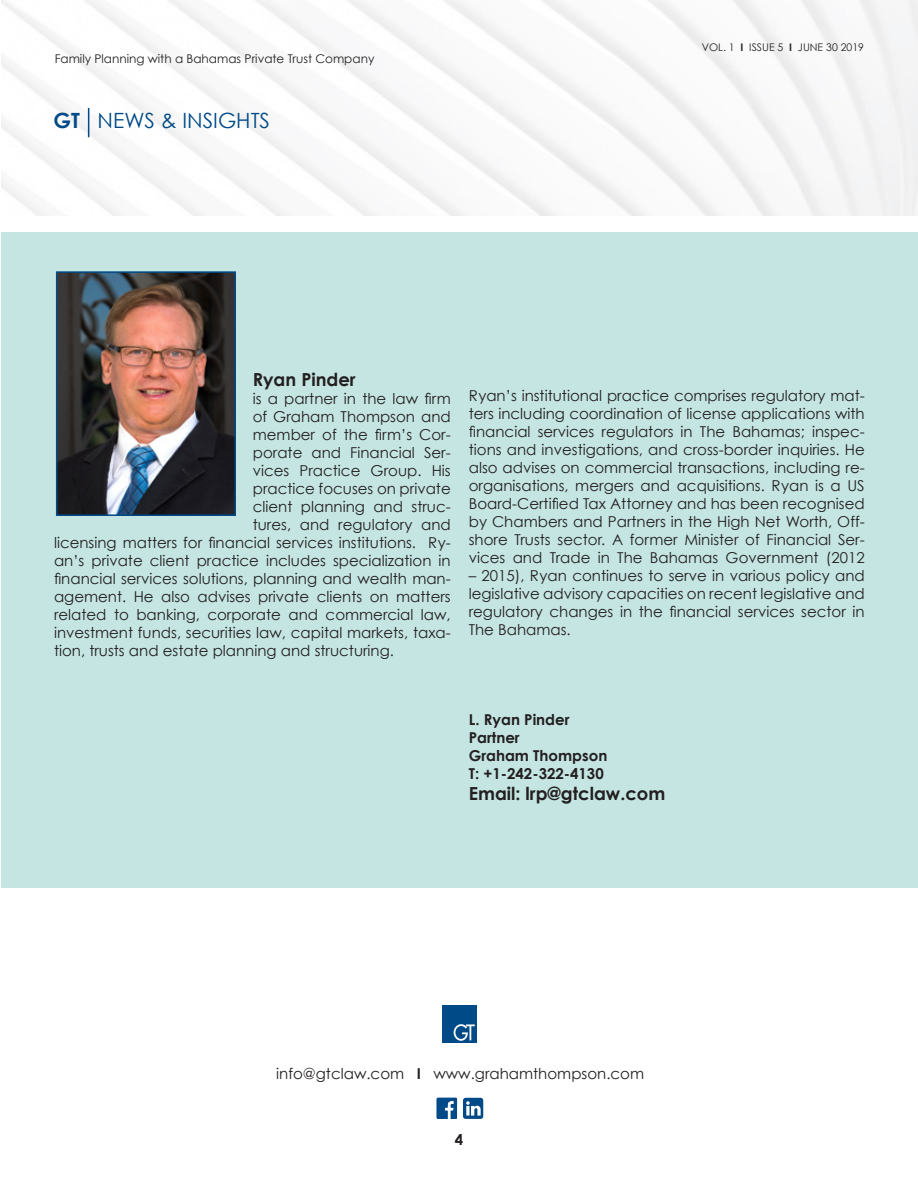
<style>
.page{position:relative;width:918px;height:1188px;background:#fff}
.page>*{position:absolute;margin:0;border:0;box-sizing:border-box;transform-origin:0 0}
.t1{font:21px "Century Gothic";color:#004a87}
.t2{font:700 18px "Century Gothic";color:#231f20}
.t3{font:15px/18px "Century Gothic";color:#231f20;text-align:justify}
.t4{font:700 15px "Century Gothic";color:#231f20}
.t5{font:12px "Century Gothic";color:#231f20}
.t6{font:10.5px "Century Gothic";color:#231f20}
.s1{font-weight:700}
</style>
<div class="page">
<svg style="left:88px;top:108px;width:1px;height:29px"></svg>
<svg style="left:437px;top:1098px;width:20px;height:21px"></svg>
<svg style="left:463px;top:1098px;width:20px;height:21px"></svg>
<div style="left:442px;top:1006px;width:35px;height:37px;background:#004a87"></div>
<svg style="left:454px;top:1024px;width:21px;height:17px"></svg>
<div style="left:2px;top:232px;width:916px;height:655px;background:#c4e5e2"></div>
<img style="left:59px;top:274px;width:174px;height:239px">
<div style="left:56px;top:271px;width:180px;height:245px;border:2px solid #004a87"></div>
<p class="t5" style="left:55px;top:51px;width:321px">Family Planning with a Bahamas Private Trust Company</p>
<p class="t1" style="left:54px;top:108px;width:218px"><span class="s1">GT</span> NEWS &amp; INSIGHTS</p>
<p class="t6" style="left:702px;top:41px;width:164px">VOL. 1 <span class="s1">I</span> ISSUE 5 <span class="s1">I</span> JUNE 30 2019</p>
<p class="t2" style="left:253px;top:368px;width:104px">Ryan Pinder</p>
<p class="t3" style="left:253px;top:390px;width:200px">is a partner in the law firm</p>
<p class="t3" style="left:253px;top:408px;width:200px">of Graham Thompson and</p>
<p class="t3" style="left:253px;top:426px;width:199px">member of the firm’s Cor-</p>
<p class="t3" style="left:253px;top:444px;width:199px">porate and Financial Ser-</p>
<p class="t3" style="left:253px;top:462px;width:200px">vices Practice Group. His</p>
<p class="t3" style="left:253px;top:480px;width:200px">practice focuses on private</p>
<p class="t3" style="left:253px;top:498px;width:199px">client planning and struc-</p>
<p class="t3" style="left:253px;top:516px;width:199px">tures, and regulatory and</p>
<p class="t3" style="left:54px;top:534px;width:398px">licensing matters for financial services institutions. Ry-</p>
<p class="t3" style="left:54px;top:552px;width:398px">an’s private client practice includes specialization in</p>
<p class="t3" style="left:54px;top:570px;width:398px">financial services solutions, planning and wealth man-</p>
<p class="t3" style="left:54px;top:588px;width:398px">agement. He also advises private clients on matters</p>
<p class="t3" style="left:54px;top:606px;width:398px">related to banking, corporate and commercial law,</p>
<p class="t3" style="left:54px;top:624px;width:398px">investment funds, securities law, capital markets, taxa-</p>
<p class="t3" style="left:54px;top:642px;width:342px">tion, trusts and estate planning and structuring.</p>
<p class="t3" style="left:469px;top:386px;width:398px">Ryan’s institutional practice comprises regulatory mat&shy;ters including coordination of license applications with financial services regulators in The Bahamas; inspec&shy;tions and investigations, and cross-border inquiries. He also advises on commercial transactions, including re&shy;organisations, mergers and acquisitions. Ryan is a US Board-Certified Tax Attorney and has been recognised by Chambers and Partners in the High Net Worth, Off&shy;shore Trusts sector. A former Minister of Financial Ser&shy;vices and Trade in The Bahamas Government (2012</p>
<p class="t3" style="left:469px;top:566px;width:398px">– 2015), Ryan continues to serve in various policy and legislative advisory capacities on recent legislative and regulatory changes in the financial services sector in The Bahamas.</p>
<p class="t4" style="left:469px;top:710px;width:102px">L. Ryan Pinder</p>
<p class="t4" style="left:469px;top:728px;width:52px">Partner</p>
<p class="t4" style="left:469px;top:746px;width:140px">Graham Thompson</p>
<p class="t4" style="left:469px;top:764px;width:137px">T: +1-242-322-4130</p>
<p class="t2" style="left:469px;top:782px;width:198px">Email: lrp@gtclaw.com</p>
<p class="t3" style="left:276px;top:1065px;width:369px">info@gtclaw.com <span class="s1">I</span> www.grahamthompson.com</p>
<p class="t4" style="left:455px;top:1130px;width:10px">4</p>
</div>
